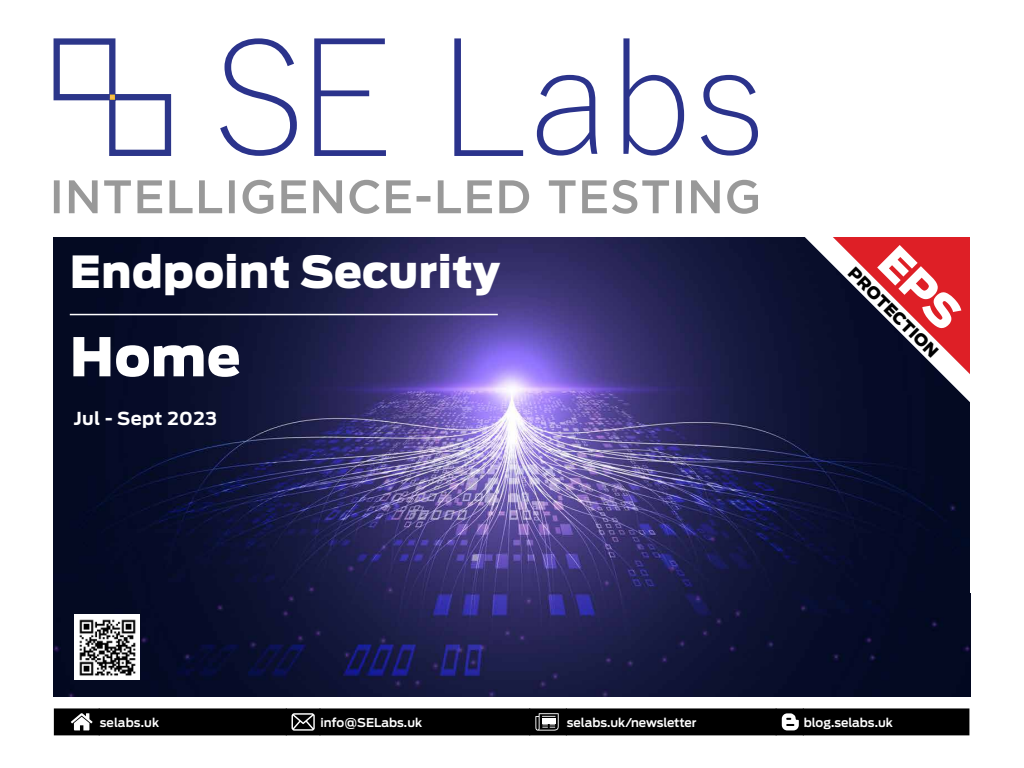
<style>
.page{position:relative;width:1024px;height:768px;background:#fff}
.page>*{position:absolute;margin:0;border:0;box-sizing:border-box;transform-origin:0 0}
.t1{font:900 53px "Antenna";color:#fff}
.t2{font:900 43.9px "Antenna";letter-spacing:.01em;color:#fff}
.t3{font:700 17.8px "Ford Antenna";letter-spacing:.025em;color:#fff}
.t4{font:900 16px "Ford Antenna";color:#000}
.t5{font:600 12px "Ford Antenna";color:#fff}
</style>
<div class="page">
<img style="left:54px;top:237px;width:916px;height:459px">
<hr style="left:70px;top:314px;width:428px;height:1px;background:#fff">
<svg style="left:220px;top:38px;width:77px;height:118px"></svg>
<svg style="left:314px;top:38px;width:72px;height:118px"></svg>
<svg style="left:454px;top:38px;width:69px;height:118px"></svg>
<svg style="left:537px;top:75px;width:60px;height:81px"></svg>
<svg style="left:623px;top:38px;width:61px;height:118px"></svg>
<svg style="left:701px;top:75px;width:57px;height:81px"></svg>
<div style="left:54px;top:38px;width:61px;height:62px;border:6px solid #2c368a"></div>
<div style="left:109px;top:94px;width:62px;height:62px;border:6px solid #2c368a"></div>
<svg style="left:109px;top:95px;width:6px;height:5px"></svg>
<svg style="left:54px;top:180px;width:704px;height:34px"></svg>
<svg style="left:799px;top:237px;width:171px;height:170px;background:#1a1f39"></svg>
<div style="left:74px;top:615px;width:66px;height:65px;background:#fff"></div>
<img style="left:79px;top:619px;width:57px;height:57px">
<svg style="left:54px;top:708px;width:915px;height:27px;background:#0c0c0c"></svg>
<svg style="left:831px;top:237px;width:139px;height:138px"></svg>
<h2 class="t2" style="left:70px;top:244px;width:432px">Endpoint Security</h2>
<h1 class="t1" style="left:70px;top:324px;width:172px">Home</h1>
<h3 class="t3" style="left:74px;top:403px;width:145px">Jul - Sept 2023</h3>
<h3 class="t4" style="left:862px;top:259px;width:121px;rotate:45deg">PROTECTION</h3>
<p class="t5" style="left:100px;top:712px;width:61px">selabs.uk</p>
<p class="t5" style="left:320px;top:712px;width:103px">info@SELabs.uk</p>
<p class="t5" style="left:567px;top:712px;width:131px">selabs.uk/newsletter</p>
<p class="t5" style="left:804px;top:712px;width:91px">blog.selabs.uk</p>
</div>
